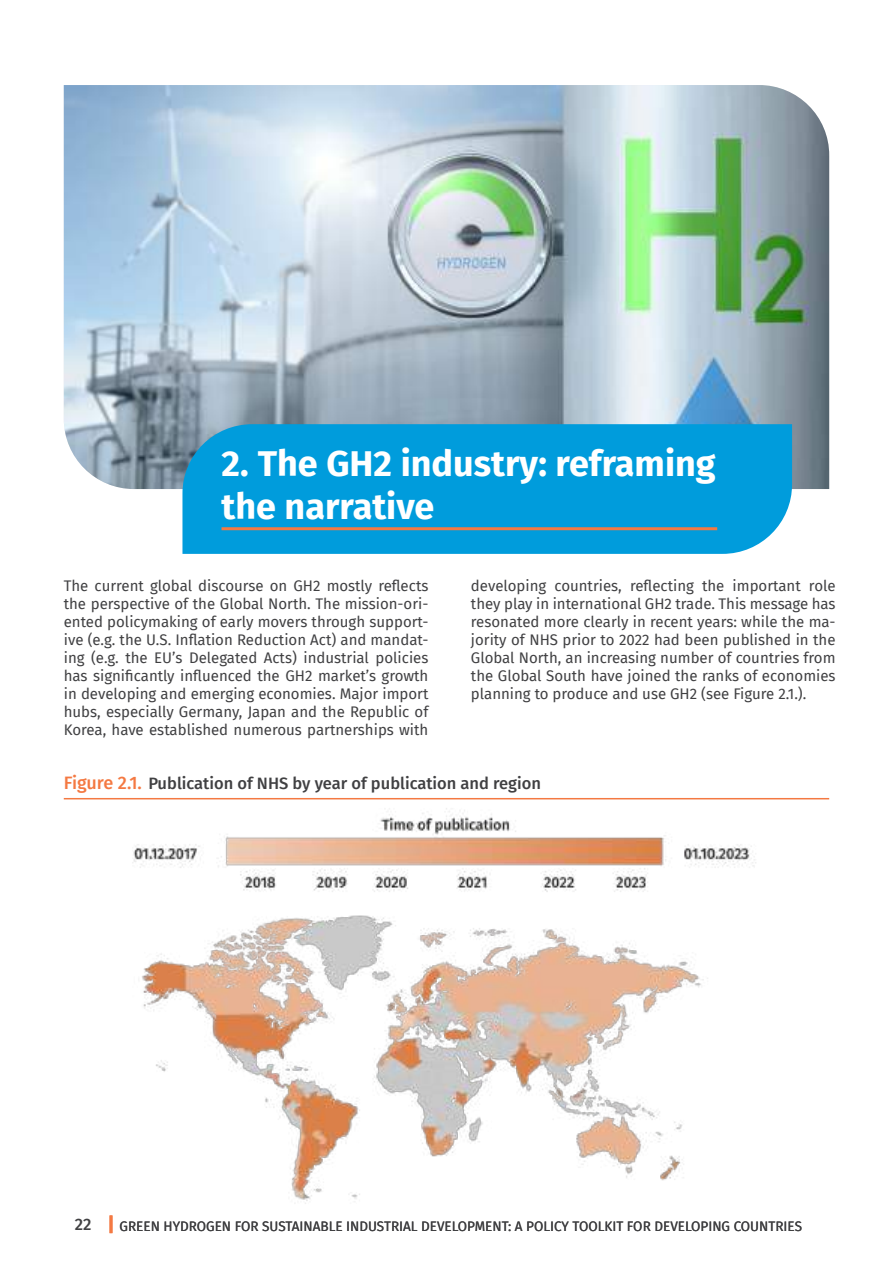
<style>
.page{position:relative;width:893px;height:1263px;background:#fff}
.page>*{position:absolute;margin:0;border:0;box-sizing:border-box;transform-origin:0 0}
.t1{font:700 36px/43.2px "Fira Sans";color:#fff}
.t2{font:500 16.5px "Fira Sans";color:#404042}
.t3{font:15px/18px "Fira Sans";color:#404042;text-align:justify}
.t4{font:13.5px "Fira Sans";color:#404042}
.s1{font-size:18px;color:#f47942}
.s2{font-weight:700;font-size:19.5px;color:#f47942}
</style>
<div class="page">
<img style="left:64px;top:85px;width:765px;height:404px">
<div style="left:182px;top:424px;width:610px;height:130px;background:#009cdc"></div>
<hr style="left:221px;top:527px;width:496px;height:3px;background:#f47942">
<img style="left:110px;top:799px;width:673px;height:405px">
<hr style="left:64px;top:798px;width:765px;height:1px;background:#f47942">
<h1 class="t1" style="left:221px;top:439px;width:496px">2. The GH2 industry: reframing the narrative</h1>
<p class="t3" style="left:64px;top:576px;width:366px">The current global discourse on GH2 mostly reflects the perspective of the Global North. The mission-ori&shy;ented policymaking of early movers through support&shy;ive (e.g. the U.S. Inflation Reduction Act) and mandat&shy;ing (e.g. the EU’s Delegated Acts) industrial policies has significantly influenced the GH2 market’s growth in developing and emerging economies. Major import hubs, especially Germany, Japan and the Republic of Korea, have established numerous partnerships with</p>
<p class="t3" style="left:471px;top:576px;width:366px">developing countries, reflecting the important role they play in international GH2 trade. This message has resonated more clearly in recent years: while the ma&shy;jority of NHS prior to 2022 had been published in the Global North, an increasing number of countries from the Global South have joined the ranks of economies planning to produce and use GH2 (see Figure 2.1.).</p>
<p class="t2" style="left:64px;top:770px;width:479px"><span class="s1">Figure 2.1.</span> Publication of NHS by year of publication and region</p>
<p class="t2" style="left:75px;top:1211px;width:42px">22 <span class="s2">|</span></p>
<p class="t4" style="left:120px;top:1216px;width:684px">GREEN HYDROGEN FOR SUSTAINABLE INDUSTRIAL DEVELOPMENT: A POLICY TOOLKIT FOR DEVELOPING COUNTRIES</p>
</div>
